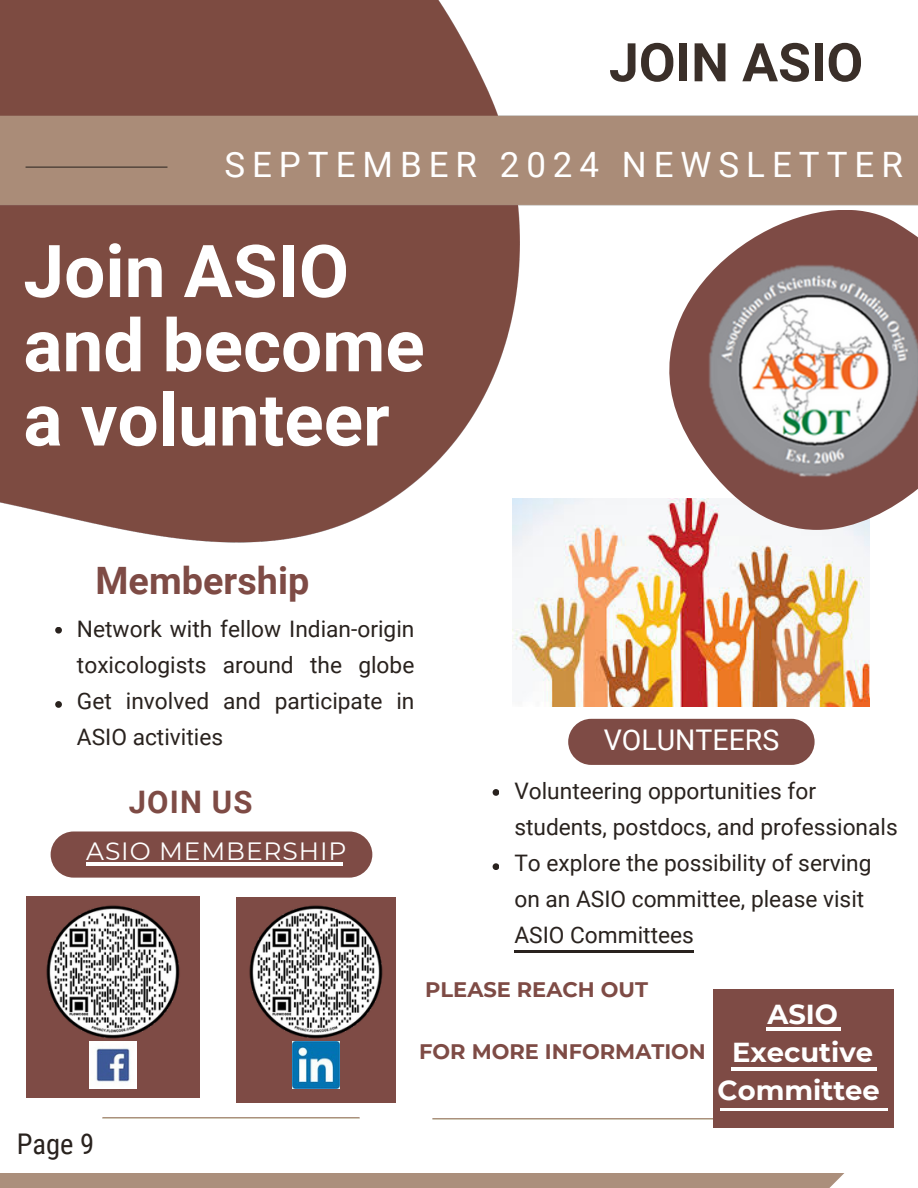
<style>
.page{position:relative;width:918px;height:1188px;background:#fff}
.page>*{position:absolute;margin:0;border:0;box-sizing:border-box;transform-origin:0 0}
.t1{font:700 72.9px/74.2px "Roboto";color:#fff}
.t2{font:700 53.4px "Roboto";color:#3a2f29}
.t3{font:700 37.8px "Roboto";letter-spacing:.005em;color:#7e4b45}
.t4{font:34.95px "Roboto";letter-spacing:.2em;color:#fff}
.t5{font:700 31.05px "Roboto";letter-spacing:.035em;color:#7e4b45}
.t6{font:28.5px "Roboto";color:#fff}
.t7{font:28.5px "Roboto Condensed";color:#29221e}
.t8{font:700 27.45px/38.2px "Montserrat";color:#fff;text-align:center}
.t9{font:25.05px "Montserrat";letter-spacing:.035em;color:#fff}
.t10{font:22.8px/36px "Roboto";color:#29221e;text-align:justify}
.t11{font:700 21px "Montserrat";color:#7e4b45}
</style>
<div class="page">
<img style="left:0;top:0;width:918px;height:549px">
<div style="left:0;top:1173px;width:914px;height:15px;background:#ab8f7c"></div>
<svg style="left:829px;top:1099px;width:85px;height:89px"></svg>
<img style="left:513px;top:499px;width:357px;height:208px">
<img style="left:102px;top:1118px;width:258px;height:1px">
<img style="left:432px;top:1119px;width:282px;height:1px">
<svg style="left:669px;top:210px;width:249px;height:319px;fill:#7e4b45"></svg>
<img style="left:708px;top:263px;width:210px;height:215px">
<svg style="left:55px;top:627px;width:7px;height:7px"></svg>
<svg style="left:55px;top:701px;width:7px;height:7px"></svg>
<div style="left:26px;top:896px;width:174px;height:202px;background:#7e4b45"></div>
<div style="left:51px;top:831px;width:321px;height:47px;background:#7e4b45;border-radius:23px"></div>
<hr style="left:86px;top:863px;width:256px;height:2px;background:#fff">
<svg style="left:493px;top:789px;width:6px;height:7px"></svg>
<svg style="left:493px;top:863px;width:6px;height:7px"></svg>
<hr style="left:514px;top:950px;width:180px;height:2px;background:#29221e">
<div style="left:568px;top:719px;width:247px;height:46px;background:#7e4b45;border-radius:23px"></div>
<div style="left:237px;top:897px;width:159px;height:206px;background:#7e4b45"></div>
<img style="left:89px;top:1041px;width:48px;height:47px">
<img style="left:249px;top:905px;width:134px;height:134px">
<img style="left:46px;top:905px;width:134px;height:134px">
<img style="left:293px;top:1041px;width:47px;height:47px">
<div style="left:714px;top:989px;width:179px;height:138px;background:#7e4b45"></div>
<hr style="left:767px;top:1028px;width:73px;height:2px;background:#fff">
<hr style="left:731px;top:1068px;width:145px;height:2px;background:#fff">
<hr style="left:720px;top:1108px;width:167px;height:3px;background:#fff">
<p class="t2" style="left:609px;top:32px;width:256px">JOIN ASIO</p>
<p class="t4" style="left:224px;top:145px;width:680px">SEPTEMBER 2024 NEWSLETTER</p>
<p class="t1" style="left:23px;top:235px;width:403px">Join ASIO and become a volunteer</p>
<h5 class="t3" style="left:95px;top:559px;width:215px">Membership</h5>
<p class="t10" style="left:77px;top:611px;width:339px">Network with fellow Indian-origin toxicologists around the globe Get involved and participate in ASIO activities</p>
<p class="t5" style="left:129px;top:785px;width:125px">JOIN US</p>
<p class="t9" style="left:86px;top:836px;width:262px">ASIO MEMBERSHIP</p>
<p class="t6" style="left:604px;top:723px;width:177px">VOLUNTEERS</p>
<p class="t10" style="left:514px;top:774px;width:385px;text-align:left">Volunteering opportunities for students, postdocs, and professionals<br>To explore the possibility of serving on an ASIO committee, please visit<br>ASIO Committees</p>
<p class="t7" style="left:17px;top:1127px;width:79px">Page 9</p>
<p class="t11" style="left:425px;top:977px;width:224px">PLEASE REACH OUT</p>
<p class="t11" style="left:419px;top:1039px;width:288px">FOR MORE INFORMATION</p>
<p class="t8" style="left:718px;top:995px;width:164px">ASIO<br>Executive<br>Committee</p>
</div>
